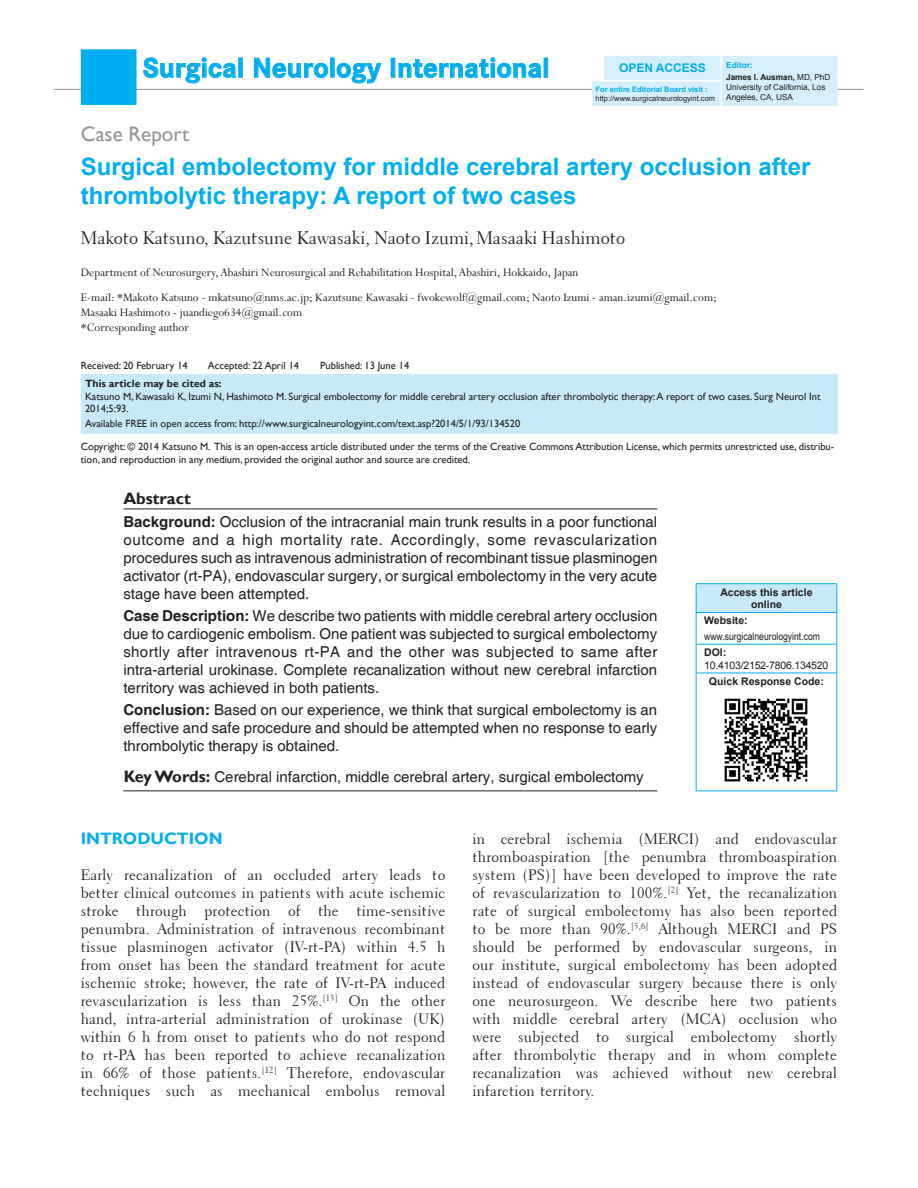
<style>
.page{position:relative;width:918px;height:1188px;background:#fff}
.page>*{position:absolute;margin:0;border:0;box-sizing:border-box;transform-origin:0 0}
.t1{font:700 27px "Corporate SBQ";color:#00aeef}
.AT{font:700 24px/28.8px "Arial";color:#00aeef}
.AH{font:21px "Gill Sans";color:#939598}
.AU{font:18px "Transitional 521 BT Roman A";color:#231f20}
.t2{font:700 16.5px "Gill Sans";color:#00aeef}
.ABSH{font:700 16.5px "Gill Sans";color:#231f20}
.TX{font:15px/18px "Transitional 521 BT Roman A";letter-spacing:.01em;color:#231f20;text-align:justify}
.ABS{font:15px/18px "Helvetica";color:#231f20;text-align:justify}
.KWD{font:15px "Helvetica";color:#231f20}
.ADD{font:12.75px/15px "Perpetua";color:#231f20}
.AFF{font:12.75px "Perpetua";color:#231f20}
.t3{font:700 12px "Arial";color:#00aeef}
.Published{font:10.5px/12.6px "Gill Sans";color:#231f20}
.HIS{font:10.5px "Gill Sans";color:#231f20}
.AAO{font:700 10.5px/12.6px "Arial";color:#231f20;text-align:center}
.WEB{font:10.5px "Arial Narrow";color:#231f20}
.WEB-2{font:10.5px/12.6px "Arial";letter-spacing:-.02em;color:#231f20}
.WEB-3{font:700 10.5px "Arial";color:#231f20}
.t4{font:8.25px/9.9px "Arial";letter-spacing:-.005em;color:#231f20}
.t5{font:700 8.25px/12px "Arial";letter-spacing:-.005em;color:#231f20}
.t6{font:7.5px "Arial";color:#231f20}
.t7{font:700 7.5px "Arial";color:#00aeef}
.s1{color:#00aeef}
.s2{font-weight:400}
.s3{font-weight:700}
.s4{font-family:"Gill Sans";font-weight:700;font-size:16.5px}
</style>
<div class="page">
<hr style="left:54px;top:89px;width:810px;height:1px;background:#939598">
<svg style="left:143px;top:57px;width:93px;height:27px"></svg>
<div style="left:239px;top:58px;width:4px;height:20px;border:1px solid #00aeef"></div>
<svg style="left:254px;top:58px;width:74px;height:20px"></svg>
<div style="left:330px;top:58px;width:5px;height:20px;border:1px solid #00aeef"></div>
<svg style="left:337px;top:63px;width:45px;height:21px"></svg>
<svg style="left:398px;top:57px;width:144px;height:33px"></svg>
<div style="left:544px;top:58px;width:4px;height:20px;border:1px solid #00aeef"></div>
<div style="left:81px;top:49px;width:56px;height:56px;background:#00aeef;border:1px solid #00aeef"></div>
<div style="left:723px;top:56px;width:114px;height:50px;background:#d4effb"></div>
<div style="left:605px;top:56px;width:115px;height:24px;background:#d4effb"></div>
<div style="left:593px;top:82px;width:127px;height:24px;background:#d4effb"></div>
<div style="left:696px;top:584px;width:141px;height:28px;background:#c6eafa"></div>
<svg style="left:696px;top:584px;width:1px;height:28px"></svg>
<svg style="left:836px;top:584px;width:1px;height:28px"></svg>
<hr style="left:696px;top:583px;width:141px;height:1px;background:#00aeef">
<hr style="left:696px;top:613px;width:1px;height:31px;background:#00aeef">
<hr style="left:836px;top:613px;width:1px;height:31px;background:#00aeef">
<hr style="left:696px;top:612px;width:141px;height:1px;background:#00aeef">
<svg style="left:696px;top:645px;width:1px;height:28px"></svg>
<svg style="left:836px;top:645px;width:1px;height:28px"></svg>
<hr style="left:696px;top:644px;width:141px;height:1px;background:#00aeef">
<hr style="left:696px;top:673px;width:1px;height:118px;background:#00aeef">
<hr style="left:836px;top:673px;width:1px;height:118px;background:#00aeef">
<hr style="left:696px;top:673px;width:141px;height:1px;background:#00aeef">
<hr style="left:696px;top:791px;width:141px;height:1px;background:#00aeef">
<img style="left:724px;top:698px;width:84px;height:84px">
<hr style="left:123px;top:509px;width:534px;height:1px;background:#231f20">
<hr style="left:123px;top:790px;width:534px;height:1px;background:#231f20">
<div style="left:81px;top:374px;width:757px;height:60px;background:#c6eafa"></div>
<h1 class="t1" style="left:143px;top:51px;width:408px">Surgical Neurology International</h1>
<p class="t5" style="left:726px;top:60px;width:106px"><span class="s1">Editor:<br></span>James I. Ausman, <span class="s2">MD, PhD</span></p>
<p class="t4" style="left:726px;top:82px;width:101px">University of California, Los<br>Angeles, CA, USA</p>
<p class="t3" style="left:619px;top:60px;width:88px">OPEN ACCESS</p>
<p class="t7" style="left:596px;top:84px;width:114px">For entire Editorial Board visit :</p>
<p class="t6" style="left:596px;top:93px;width:121px">http://www.surgicalneurologyint.com</p>
<p class="AH" style="left:81px;top:122px;width:110px">Case Report</p>
<p class="AT" style="left:81px;top:153px;width:731px">Surgical embolectomy for middle cerebral artery occlusion after thrombolytic therapy: A report of two cases</p>
<p class="AU" style="left:81px;top:226px;width:546px">Makoto Katsuno, Kazutsune Kawasaki, Naoto Izumi,Masaaki Hashimoto</p>
<p class="AFF" style="left:81px;top:264px;width:499px">Department of Neurosurgery, Abashiri Neurosurgical and Rehabilitation Hospital, Abashiri, Hokkaido, Japan</p>
<p class="ADD" style="left:81px;top:290px;width:638px">E‑mail: *Makoto Katsuno ‑ mkatsuno@nms.ac.jp; Kazutsune Kawasaki ‑ fwokewolf@gmail.com; Naoto Izumi ‑ aman.izumi@gmail.com;<br>Masaaki Hashimoto ‑ juandiego634@gmail.com<br>*Corresponding author</p>
<p class="HIS" style="left:81px;top:360px;width:109px">Received: 20 February 14</p>
<p class="HIS" style="left:208px;top:360px;width:93px">Accepted: 22 April 14</p>
<p class="HIS" style="left:320px;top:360px;width:91px">Published: 13 June 14</p>
<p class="Published" style="left:85px;top:378px;width:737px"><span class="s3">This article may be cited as:<br></span>Katsuno M, Kawasaki K, Izumi N, Hashimoto M. Surgical embolectomy for middle cerebral artery occlusion after thrombolytic therapy: A report of two cases. Surg Neurol Int<br>2014;5:93.</p>
<p class="Published" style="left:85px;top:418px;width:437px">Available FREE in open access from: http://www.surgicalneurologyint.com/text.asp?2014/5/1/93/134520</p>
<p class="Published" style="left:81px;top:441px;width:755px">Copyright: © 2014 Katsuno M. This is an open‑access article distributed under the terms of the Creative Commons Attribution License, which permits unrestricted use, distribu‑ tion, and reproduction in any medium, provided the original author and source are credited.</p>
<p class="ABSH" style="left:123px;top:489px;width:69px">Abstract</p>
<p class="ABS" style="left:123px;top:513px;width:536px"><span class="s3">Background:</span> Occlusion of the intracranial main trunk results in a poor functional outcome and a high mortality rate. Accordingly, some revascularization procedures such as intravenous administration of recombinant tissue plasminogen activator (rt‑PA), endovascular surgery, or surgical embolectomy in the very acute stage have been attempted.</p>
<p class="ABS" style="left:123px;top:607px;width:536px"><span class="s3">Case Description:</span> We describe two patients with middle cerebral artery occlusion due to cardiogenic embolism. One patient was subjected to surgical embolectomy shortly after intravenous rt‑PA and the other was subjected to same after intra‑arterial urokinase. Complete recanalization without new cerebral infarction territory was achieved in both patients.</p>
<p class="ABS" style="left:123px;top:702px;width:535px"><span class="s3">Conclusion:</span> Based on our experience, we think that surgical embolectomy is an effective and safe procedure and should be attempted when no response to early thrombolytic therapy is obtained.</p>
<p class="KWD" style="left:124px;top:768px;width:521px"><span class="s4">Key Words:</span> Cerebral infarction, middle cerebral artery, surgical embolectomy</p>
<p class="AAO" style="left:720px;top:586px;width:94px">Access this article online</p>
<p class="WEB-3" style="left:704px;top:614px;width:45px">Website:</p>
<p class="WEB" style="left:704px;top:629px;width:117px">www.surgicalneurologyint.com</p>
<p class="WEB-2" style="left:704px;top:646px;width:126px"><span class="s3">DOI:<br></span>10.4103/2152-7806.134520</p>
<p class="AAO" style="left:709px;top:675px;width:116px">Quick Response Code:</p>
<h1 class="t2" style="left:81px;top:829px;width:143px">INTRODUCTION</h1>
<p class="TX" style="left:81px;top:866px;width:366px">Early recanalization of an occluded artery leads to better clinical outcomes in patients with acute ischemic stroke through protection of the time‑sensitive penumbra. Administration of intravenous recombinant tissue plasminogen activator (IV‑rt‑PA) within 4.5 h from onset has been the standard treatment for acute ischemic stroke; however, the rate of IV‑rt‑PA induced revascularization is less than 25%.<sup>[13]</sup> On the other hand, intra‑arterial administration of urokinase (UK) within 6 h from onset to patients who do not respond to rt‑PA has been reported to achieve recanalization in 66% of those patients.<sup>[12]</sup> Therefore, endovascular techniques such as mechanical embolus removal</p>
<p class="TX" style="left:472px;top:830px;width:366px">in cerebral ischemia (MERCI) and endovascular thromboaspiration [the penumbra thromboaspiration system (PS)] have been developed to improve the rate of revascularization to 100%.<sup>[2]</sup> Yet, the recanalization rate of surgical embolectomy has also been reported to be more than 90%.<sup>[5,6]</sup> Although MERCI and PS should be performed by endovascular surgeons, in our institute, surgical embolectomy has been adopted instead of endovascular surgery because there is only one neurosurgeon. We describe here two patients with middle cerebral artery (MCA) occlusion who were subjected to surgical embolectomy shortly after thrombolytic therapy and in whom complete recanalization was achieved without new cerebral infarction territory.</p>
</div>
